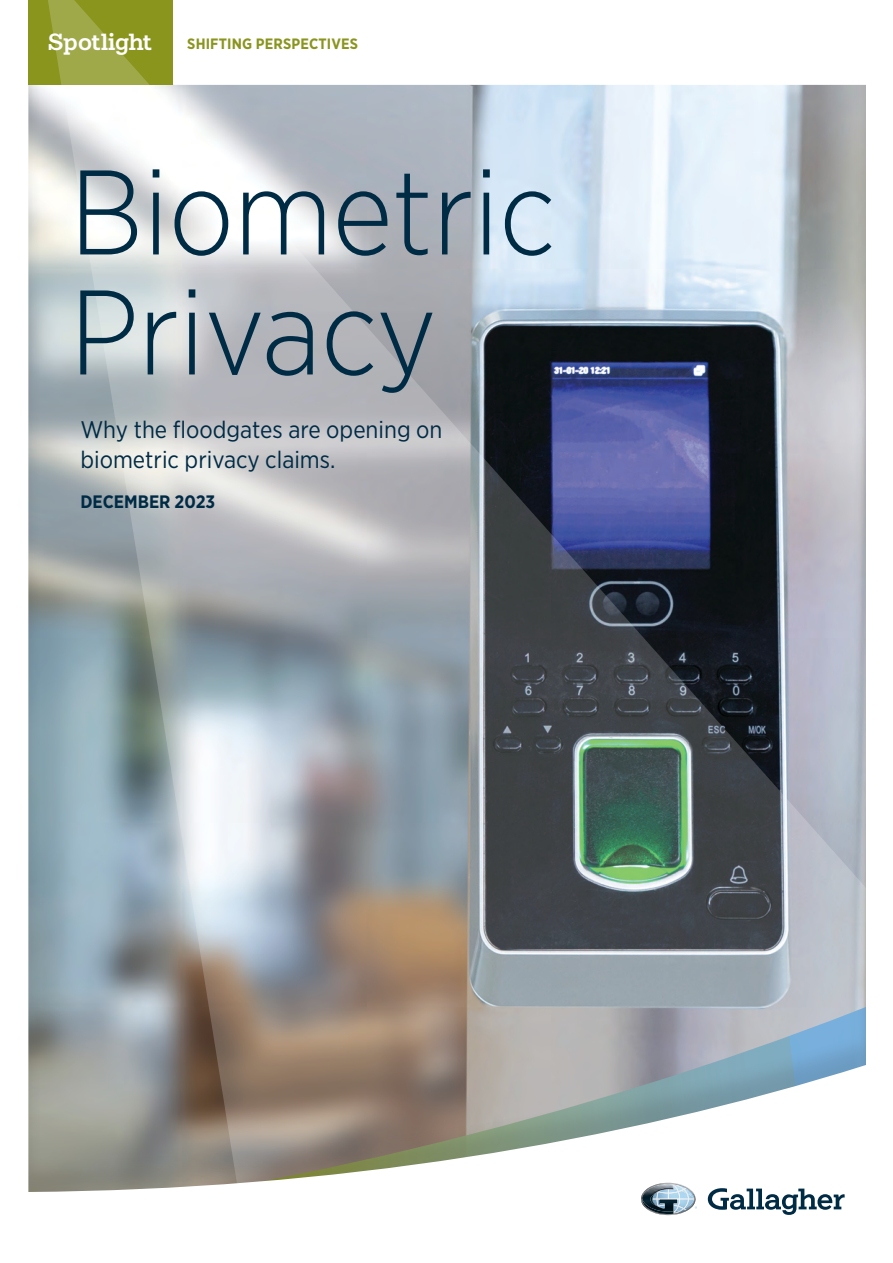
<style>
.page{position:relative;width:893px;height:1263px;background:#fff}
.page>*{position:absolute;margin:0;border:0;box-sizing:border-box;transform-origin:0 0}
.t1{font:300 120px/120px "Gotham Narrow";letter-spacing:-.005em;color:#002b45}
.t2{font:24px/30.3px "Gotham Narrow";color:#002b45}
.t3{font:500 22.35px "Gallagher Slab";letter-spacing:-.015em;color:#fff}
.t4{font:700 18px "Gotham Narrow";color:#002b45}
.t5{font:700 15px "Gotham Narrow";letter-spacing:.01em;color:#8a951e}
</style>
<div class="page">
<img style="left:28px;top:84px;width:838px;height:1132px">
<svg style="left:708px;top:1188px;width:137px;height:27px"></svg>
<svg style="left:641px;top:1183px;width:56px;height:32px"></svg>
<div style="left:28px;top:0;width:145px;height:85px;background:#8a951e"></div>
<svg style="left:48px;top:0;width:102px;height:85px"></svg>
<p class="t3" style="left:48px;top:28px;width:105px">Spotlight</p>
<p class="t5" style="left:187px;top:34px;width:172px">SHIFTING PERSPECTIVES</p>
<h1 class="t1" style="left:70px;top:149px;width:488px">Biometric<br>Privacy</h1>
<p class="t2" style="left:80px;top:414px;width:364px">Why the floodgates are opening on biometric privacy claims.</p>
<p class="t4" style="left:80px;top:490px;width:136px">DECEMBER 2023</p>
</div>
